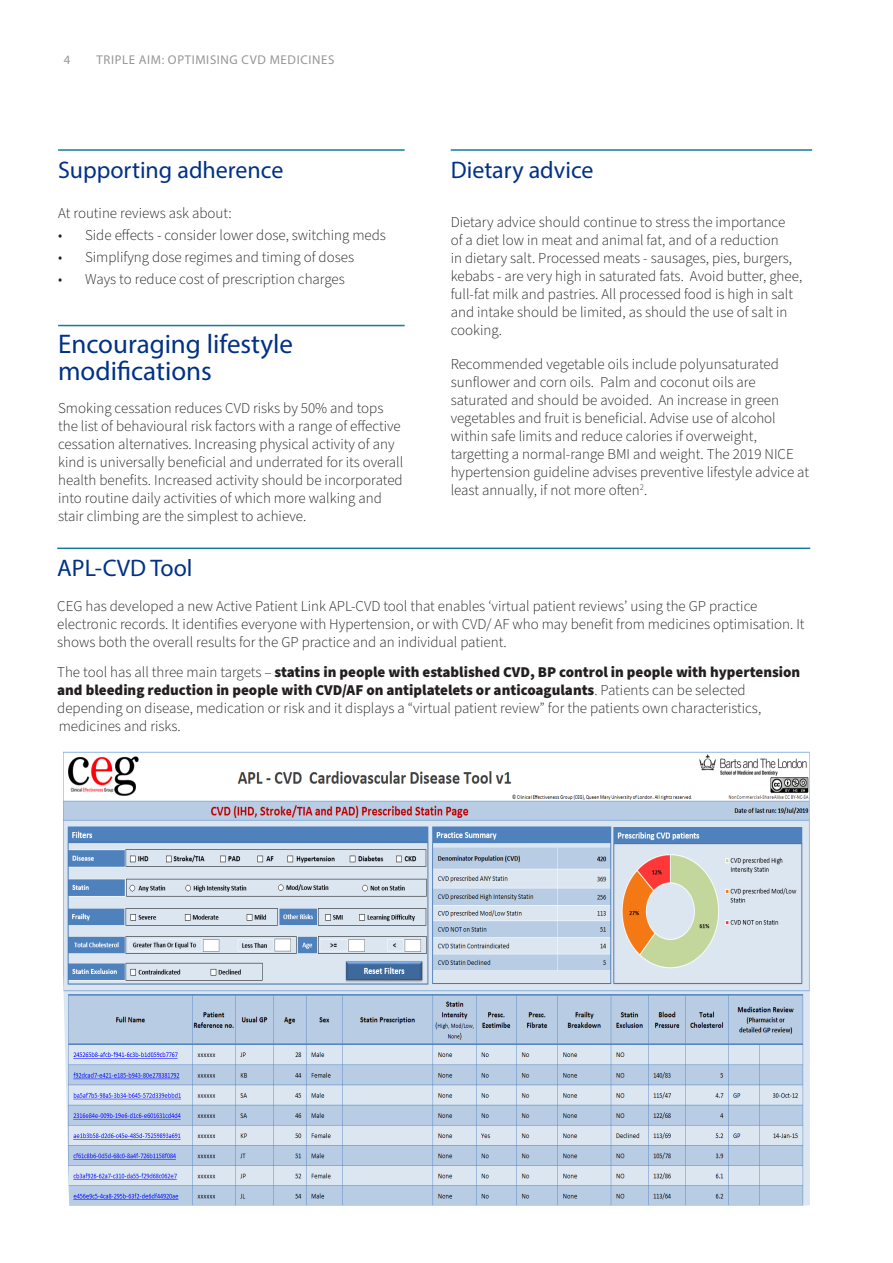
<style>
.page{position:relative;width:893px;height:1263px;background:#fff}
.page>*{position:absolute;margin:0;border:0;box-sizing:border-box;transform-origin:0 0}
.Heading_A{font:27px/27px "Myriad Pro";color:#003186}
.Heading_A-2{font:24px "Myriad Pro";color:#003186}
.Body_copy{font:300 15px/18px "Source Sans Pro";color:#231f20}
.t1{font:12.75px "Myriad Pro";letter-spacing:.05em;color:#939598}
.s1{font-weight:900}
</style>
<div class="page">
<hr style="left:451px;top:149px;width:361px;height:2px;background:#177c9b">
<hr style="left:58px;top:149px;width:347px;height:2px;background:#177c9b">
<hr style="left:58px;top:325px;width:347px;height:1px;background:#177c9b">
<img style="left:63px;top:752px;width:747px;height:453px">
<hr style="left:57px;top:548px;width:753px;height:1px;background:#177c9b">
<p class="t1" style="left:64px;top:51px;width:8px">4</p>
<p class="t1" style="left:97px;top:51px;width:239px">TRIPLE AIM: OPTIMISING CVD MEDICINES</p>
<p class="Heading_A-2" style="left:58px;top:155px;width:227px">Supporting adherence</p>
<p class="Body_copy" style="left:58px;top:205px;width:175px">At routine reviews ask about:</p>
<p class="Body_copy" style="left:58px;top:227px;width:329px">• Side effects - consider lower dose, switching meds</p>
<p class="Body_copy" style="left:58px;top:248px;width:298px">• Simplifyng dose regimes and timing of doses</p>
<p class="Body_copy" style="left:58px;top:270px;width:288px">• Ways to reduce cost of prescription charges</p>
<p class="Heading_A-2" style="left:451px;top:155px;width:144px">Dietary advice</p>
<p class="Body_copy" style="left:451px;top:214px;width:353px">Dietary advice should continue to stress the importance<br>of a diet low in meat and animal fat, and of a reduction<br>in dietary salt. Processed meats - sausages, pies, burgers, kebabs - are very high in saturated fats. Avoid butter, ghee, full-fat milk and pastries. All processed food is high in salt and intake should be limited, as should the use of salt in cooking.</p>
<p class="Body_copy" style="left:451px;top:356px;width:360px">Recommended vegetable oils include polyunsaturated sunflower and corn oils. Palm and coconut oils are saturated and should be avoided. An increase in green vegetables and fruit is beneficial. Advise use of alcohol within safe limits and reduce calories if overweight, targetting a normal-range BMI and weight. The 2019 NICE hypertension guideline advises preventive lifestyle advice at least annually, if not more often<sup>2</sup>.</p>
<p class="Heading_A" style="left:58px;top:330px;width:236px">Encouraging lifestyle modifications</p>
<p class="Body_copy" style="left:58px;top:400px;width:347px">Smoking cessation reduces CVD risks by 50% and tops the list of behavioural risk factors with a range of effective cessation alternatives. Increasing physical activity of any kind is universally beneficial and underrated for its overall health benefits. Increased activity should be incorporated into routine daily activities of which more walking and stair climbing are the simplest to achieve.</p>
<p class="Heading_A-2" style="left:57px;top:553px;width:137px">APL-CVD Tool</p>
<p class="Body_copy" style="left:57px;top:597px;width:749px">CEG has developed a new Active Patient Link APL-CVD tool that enables ‘virtual patient reviews’ using the GP practice electronic records. It identifies everyone with Hypertension, or with CVD/ AF who may benefit from medicines optimisation. It shows both the overall results for the GP practice and an individual patient.</p>
<p class="Body_copy" style="left:57px;top:664px;width:745px">The tool has all three main targets – <span class="s1">statins in people with established CVD, BP control in people with hypertension and bleeding reduction in people with CVD/AF on antiplatelets or anticoagulants</span>. Patients can be selected depending on disease, medication or risk and it displays a “virtual patient review” for the patients own characteristics, medicines and risks.</p>
</div>
